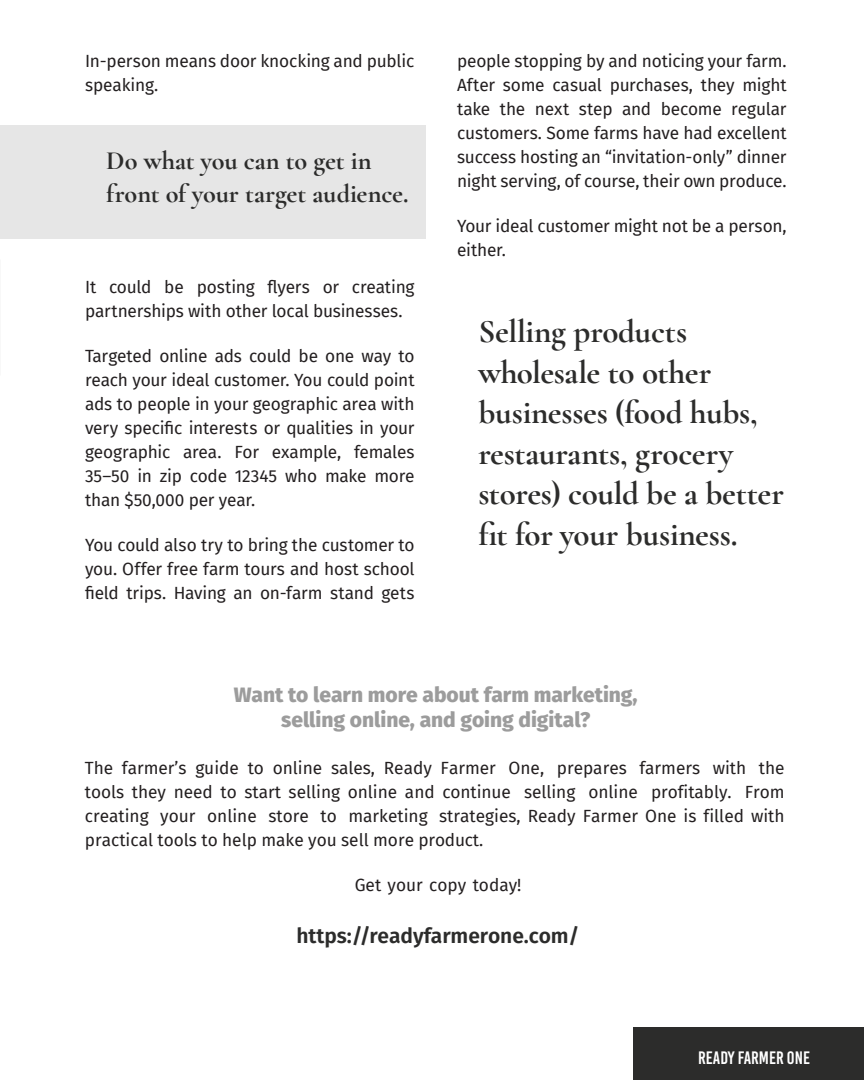
<style>
.page{position:relative;width:864px;height:1080px;background:#fff}
.page>*{position:absolute;margin:0;border:0;box-sizing:border-box;transform-origin:0 0}
.Big_quote{font:700 33px/40.5px "Cormorant Garamond";letter-spacing:-.01em;color:#2c2c2b}
.Small_quote{font:700 26.25px/33px "Cormorant Garamond";letter-spacing:-.005em;color:#2c2c2b}
.t1{font:800 21px/25.2px "Fira Sans";letter-spacing:-.005em;color:#9c9c9c;text-align:center}
.t2{font:600 21px "Fira Sans";letter-spacing:-.005em;color:#2c2c2b}
.t3{font:18px "Bebas Kai";color:#fff}
.t4{font:17.25px/24px "Fira Sans";letter-spacing:-.01em;color:#231f20;text-align:justify}
</style>
<div class="page">
<div style="left:0;top:125px;width:425px;height:113px;background:#e6e6e6"></div>
<div style="left:633px;top:1027px;width:231px;height:53px;background:#2c2c2b"></div>
<p class="t4" style="left:85px;top:49px;width:331px">In-person means door knocking and public speaking.</p>
<p class="Small_quote" style="left:106px;top:144px;width:304px">Do what you can to get in front of your target audience.</p>
<p class="t4" style="left:85px;top:274px;width:331px">It could be posting flyers or creating partnerships with other local businesses.</p>
<p class="t4" style="left:85px;top:344px;width:331px">Targeted online ads could be one way to reach your ideal customer. You could point ads to people in your geographic area with very specific interests or qualities in your geographic area. For example, females 35–50 in zip code 12345 who make more than $50,000 per year.</p>
<p class="t4" style="left:85px;top:533px;width:331px">You could also try to bring the customer to you. Offer free farm tours and host school field trips. Having an on-farm stand gets</p>
<p class="t4" style="left:457px;top:49px;width:331px">people stopping by and noticing your farm.<br>After some casual purchases, they might take the next step and become regular customers. Some farms have had excellent success hosting an “invitation-only” dinner night serving, of course, their own produce.</p>
<p class="t4" style="left:457px;top:214px;width:331px">Your ideal customer might not be a person, either.</p>
<p class="Big_quote" style="left:478px;top:311px;width:307px">Selling products wholesale to other businesses (food hubs, restaurants, grocery stores) could be a better fit for your business.</p>
<h2 class="t1" style="left:234px;top:680px;width:405px">Want to learn more about farm marketing, selling online, and going digital?</h2>
<p class="t4" style="left:85px;top:755px;width:701px">The farmer’s guide to online sales, Ready Farmer One, prepares farmers with the tools they need to start selling online and continue selling online profitably. From creating your online store to marketing strategies, Ready Farmer One is filled with practical tools to help make you sell more product.</p>
<p class="t4" style="left:355px;top:873px;width:168px">Get your copy today!</p>
<p class="t2" style="left:297px;top:918px;width:285px">https://readyfarmerone.com/</p>
<p class="t3" style="left:698px;top:1048px;width:113px">READY FARMER ONE</p>
</div>
